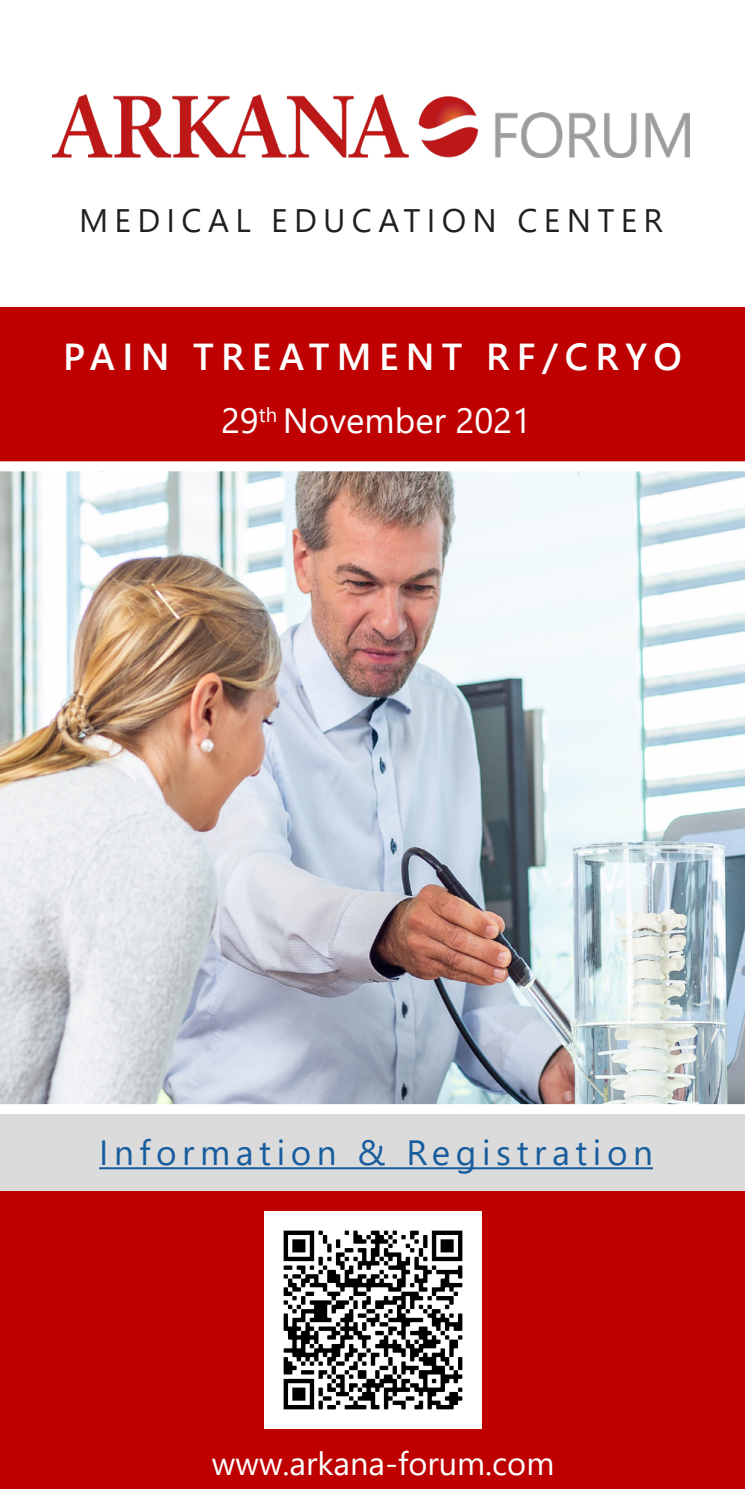
<style>
.page{position:relative;width:745px;height:1489px;background:#fff}
.page>*{position:absolute;margin:0;border:0;box-sizing:border-box;transform-origin:0 0}
.t1{font:600 37.5px "Segoe UI";letter-spacing:.195em;color:#fff}
.t2{font:35px "Segoe UI";letter-spacing:.16em;color:#175d9e}
.t3{font:35px "Segoe UI";color:#fff}
.t4{font:32.5px "Segoe UI";letter-spacing:.195em;color:#231f20}
.t5{font:32.5px "Segoe UI";color:#fff}
</style>
<div class="page">
<div style="left:0;top:307px;width:744px;height:1181px;background:#bf0000"></div>
<img style="left:0;top:471px;width:744px;height:633px">
<div style="left:0;top:461px;width:744px;height:10px;background:#fff"></div>
<div style="left:0;top:1114px;width:744px;height:76px;background:#dbdbdb"></div>
<hr style="left:99px;top:1167px;width:553px;height:2px;background:#175d9e">
<div style="left:0;top:1104px;width:744px;height:10px;background:#fff"></div>
<img style="left:52px;top:95px;width:637px;height:62px">
<img style="left:264px;top:1211px;width:217px;height:217px">
<p class="t4" style="left:79px;top:190px;width:585px">MEDICAL EDUCATION CENTER</p>
<p class="t1" style="left:63px;top:322px;width:619px">PAIN TREATMENT RF/CRYO</p>
<p class="t3" style="left:221px;top:388px;width:311px">29<sup>th</sup> November 2021</p>
<p class="t2" style="left:99px;top:1119px;width:555px">Information &amp; Registration</p>
<p class="t5" style="left:212px;top:1432px;width:344px">www.arkana-forum.com</p>
</div>
